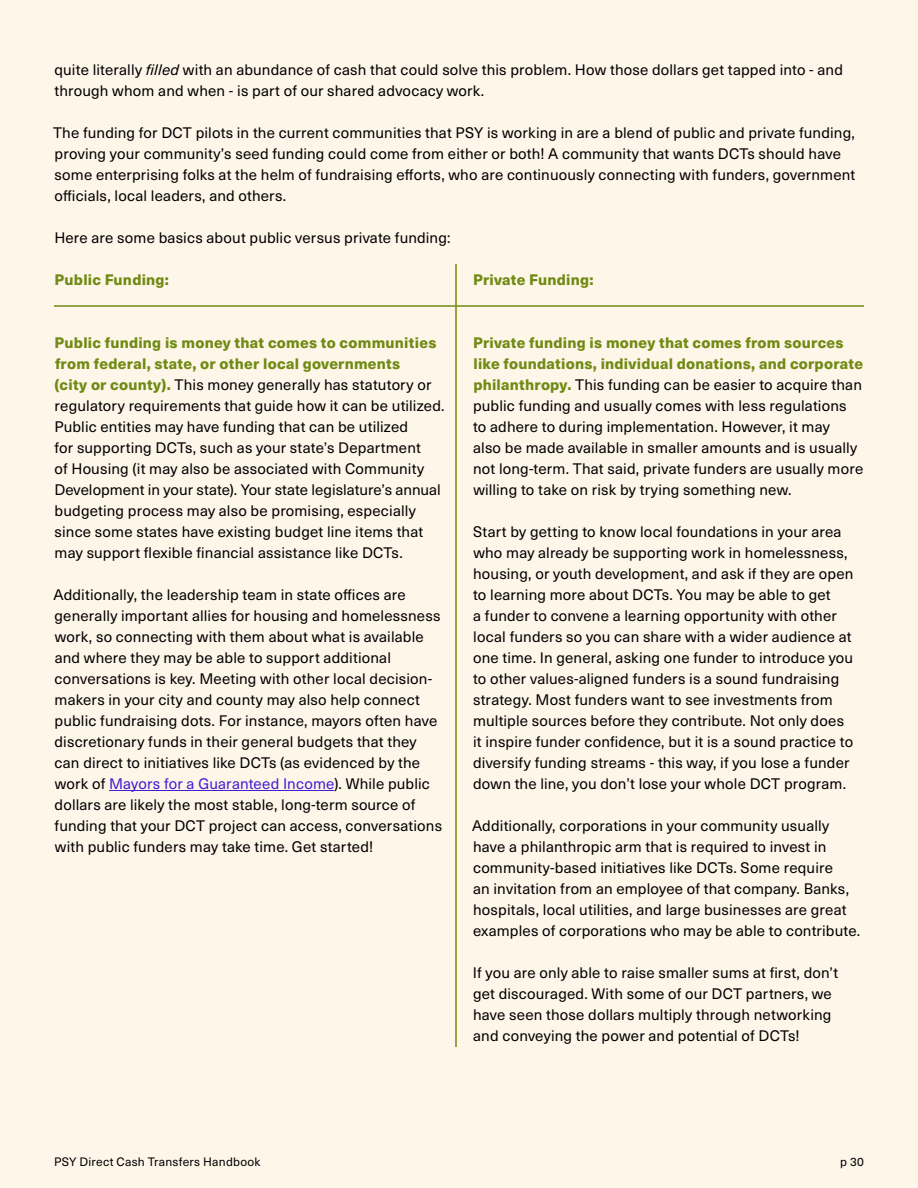
<style>
.page{position:relative;width:918px;height:1188px;background:#fff6ea}
.page>*{position:absolute;margin:0;border:0;box-sizing:border-box;transform-origin:0 0}
.t1{font:15px/21px "Neue Haas Unica W1 G";letter-spacing:.01em;color:#000}
.t2{font:800 15px "Neue Haas Unica W1 G";letter-spacing:.015em;color:#708b13}
.t3{font:12px "Neue Haas Unica W1 G";letter-spacing:.02em;color:#000}
.s1{font-style:italic}
.s2{font-weight:800;color:#708b13}
.s3{color:#401ed1}
</style>
<div class="page">
<hr style="left:109px;top:790px;width:225px;height:1px;background:#401ed1">
<hr style="left:54px;top:305px;width:810px;height:2px;background:#708b13">
<hr style="left:455px;top:264px;width:2px;height:783px;background:#708b13">
<p class="t1" style="left:55px;top:58px;width:790px">quite literally <span class="s1">filled</span> with an abundance of cash that could solve this problem. How those dollars get tapped into - and through whom and when - is part of our shared advocacy work.</p>
<p class="t1" style="left:53px;top:121px;width:804px">The funding for DCT pilots in the current communities that PSY is working in are a blend of public and private funding, proving your community’s seed funding could come from either or both! A community that wants DCTs should have some enterprising folks at the helm of fundraising efforts, who are continuously connecting with funders, government officials, local leaders, and others.</p>
<p class="t1" style="left:54px;top:226px;width:398px">Here are some basics about public versus private funding:</p>
<p class="t2" style="left:55px;top:268px;width:116px">Public Funding:</p>
<p class="t2" style="left:473px;top:268px;width:122px">Private Funding:</p>
<p class="t1" style="left:54px;top:331px;width:392px"><span class="s2">Public funding is money that comes to communities from federal, state, or other local governments<br>(city or county).</span> This money generally has statutory or regulatory requirements that guide how it can be utilized.<br>Public entities may have funding that can be utilized<br>for supporting DCTs, such as your state’s Department<br>of Housing (it may also be associated with Community Development in your state). Your state legislature’s annual budgeting process may also be promising, especially since some states have existing budget line items that may support flexible financial assistance like DCTs.</p>
<p class="t1" style="left:54px;top:583px;width:390px">Additionally, the leadership team in state offices are generally important allies for housing and homelessness work, so connecting with them about what is available and where they may be able to support additional conversations is key. Meeting with other local decision&shy;makers in your city and county may also help connect public fundraising dots. For instance, mayors often have discretionary funds in their general budgets that they can direct to initiatives like DCTs (as evidenced by the work of <span class="s3">Mayors for a Guaranteed Income</span>). While public dollars are likely the most stable, long-term source of funding that your DCT project can access, conversations with public funders may take time. Get started!</p>
<p class="t1" style="left:473px;top:331px;width:392px"><span class="s2">Private funding is money that comes from sources like foundations, individual donations, and corporate philanthropy.</span> This funding can be easier to acquire than public funding and usually comes with less regulations to adhere to during implementation. However, it may<br>also be made available in smaller amounts and is usually not long-term. That said, private funders are usually more willing to take on risk by trying something new.</p>
<p class="t1" style="left:473px;top:520px;width:382px">Start by getting to know local foundations in your area who may already be supporting work in homelessness, housing, or youth development, and ask if they are open to learning more about DCTs. You may be able to get<br>a funder to convene a learning opportunity with other local funders so you can share with a wider audience at one time. In general, asking one funder to introduce you to other values-aligned funders is a sound fundraising strategy. Most funders want to see investments from multiple sources before they contribute. Not only does it inspire funder confidence, but it is a sound practice to diversify funding streams - this way, if you lose a funder down the line, you don’t lose your whole DCT program.</p>
<p class="t1" style="left:472px;top:814px;width:390px">Additionally, corporations in your community usually have a philanthropic arm that is required to invest in community-based initiatives like DCTs. Some require<br>an invitation from an employee of that company. Banks, hospitals, local utilities, and large businesses are great examples of corporations who may be able to contribute.</p>
<p class="t1" style="left:473px;top:961px;width:367px">If you are only able to raise smaller sums at first, don’t get discouraged. With some of our DCT partners, we have seen those dollars multiply through networking and conveying the power and potential of DCTs!</p>
<p class="t3" style="left:54px;top:1153px;width:208px">PSY Direct Cash Transfers Handbook</p>
<p class="t3" style="left:840px;top:1153px;width:25px">p 30</p>
</div>
